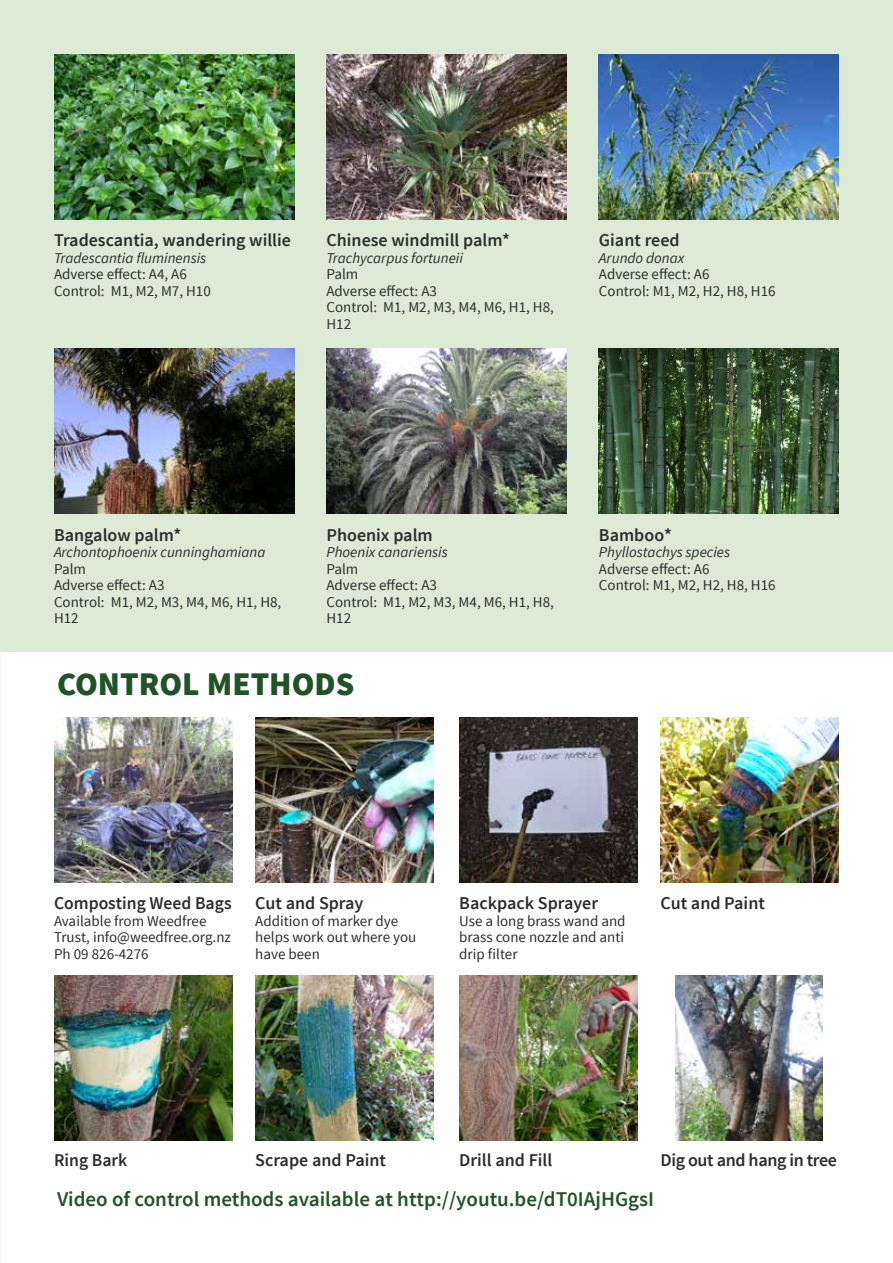
<style>
.page{position:relative;width:893px;height:1263px;background:#fff}
.page>*{position:absolute;margin:0;border:0;box-sizing:border-box;transform-origin:0 0}
.t1{font:900 33px "Source Sans Pro";color:#225327}
.t2{font:600 21px "Source Sans Pro";color:#225327}
.t3{font:600 18px "Source Sans Pro";color:#2d2d2c}
.t4{font:600 18px "Source Sans Pro";letter-spacing:-.02em;color:#2d2d2c}
.t5{font:15px/16.5px "Source Sans Pro";color:#2d2d2c}
.t6{font:italic 15px "Source Sans Pro";color:#2d2d2c}
</style>
<div class="page">
<div style="left:0;top:0;width:893px;height:651px;background:#ddebd6"></div>
<hr style="left:892px;top:430px;width:1px;height:426px;background:#6cb445">
<img style="left:459px;top:975px;width:179px;height:165px">
<img style="left:54px;top:54px;width:240px;height:165px">
<img style="left:54px;top:349px;width:240px;height:165px">
<img style="left:54px;top:717px;width:178px;height:165px">
<img style="left:54px;top:975px;width:178px;height:165px">
<img style="left:459px;top:717px;width:179px;height:165px">
<img style="left:255px;top:717px;width:179px;height:165px">
<img style="left:255px;top:975px;width:179px;height:165px">
<img style="left:660px;top:717px;width:179px;height:165px">
<img style="left:675px;top:975px;width:147px;height:165px">
<img style="left:326px;top:54px;width:240px;height:165px">
<img style="left:326px;top:349px;width:240px;height:165px">
<img style="left:599px;top:54px;width:240px;height:165px">
<img style="left:599px;top:349px;width:239px;height:165px">
<p class="t3" style="left:54px;top:229px;width:239px">Tradescantia, wandering willie</p>
<p class="t6" style="left:54px;top:248px;width:154px">Tradescantia fluminensis</p>
<p class="t5" style="left:54px;top:266px;width:158px">Adverse effect: A4, A6<br>Control: M1, M2, M7, H10</p>
<p class="t3" style="left:326px;top:229px;width:185px">Chinese windmill palm*</p>
<p class="t6" style="left:326px;top:248px;width:138px">Trachycarpus fortuneii</p>
<p class="t5" style="left:326px;top:266px;width:229px">Palm<br>Adverse effect: A3<br>Control: M1, M2, M3, M4, M6, H1, H8,<br>H12</p>
<p class="t3" style="left:599px;top:229px;width:82px">Giant reed</p>
<p class="t6" style="left:599px;top:248px;width:87px">Arundo donax</p>
<p class="t5" style="left:599px;top:266px;width:178px">Adverse effect: A6<br>Control: M1, M2, H2, H8, H16</p>
<p class="t3" style="left:54px;top:523px;width:129px">Bangalow palm*</p>
<p class="t6" style="left:54px;top:543px;width:213px">Archontophoenix cunninghamiana</p>
<p class="t5" style="left:54px;top:561px;width:229px">Palm<br>Adverse effect: A3<br>Control: M1, M2, M3, M4, M6, H1, H8,<br>H12</p>
<p class="t3" style="left:326px;top:523px;width:108px">Phoenix palm</p>
<p class="t6" style="left:326px;top:543px;width:123px">Phoenix canariensis</p>
<p class="t5" style="left:326px;top:561px;width:229px">Palm<br>Adverse effect: A3<br>Control: M1, M2, M3, M4, M6, H1, H8,<br>H12</p>
<h1 class="t1" style="left:57px;top:662px;width:299px">CONTROL METHODS</h1>
<p class="t3" style="left:599px;top:523px;width:75px">Bamboo*</p>
<p class="t6" style="left:599px;top:543px;width:133px">Phyllostachys species</p>
<p class="t5" style="left:599px;top:561px;width:178px">Adverse effect: A6<br>Control: M1, M2, H2, H8, H16</p>
<p class="t3" style="left:54px;top:892px;width:179px">Composting Weed Bags</p>
<p class="t5" style="left:54px;top:913px;width:178px">Available from Weedfree<br>Trust, info@weedfree.org.nz<br>Ph 09 826-4276</p>
<p class="t3" style="left:255px;top:892px;width:110px">Cut and Spray</p>
<p class="t5" style="left:255px;top:913px;width:163px">Addition of marker dye helps work out where you have been</p>
<p class="t3" style="left:459px;top:892px;width:140px">Backpack Sprayer</p>
<p class="t5" style="left:459px;top:913px;width:168px;text-align:justify">Use a long brass wand and brass cone nozzle and anti drip filter</p>
<p class="t3" style="left:660px;top:892px;width:106px">Cut and Paint</p>
<p class="t3" style="left:54px;top:1149px;width:75px">Ring Bark</p>
<p class="t3" style="left:255px;top:1149px;width:132px">Scrape and Paint</p>
<p class="t3" style="left:459px;top:1149px;width:95px">Drill and Fill</p>
<p class="t4" style="left:660px;top:1149px;width:178px">Dig out and hang in tree</p>
<h2 class="t2" style="left:57px;top:1186px;width:599px">Video of control methods available at http://youtu.be/dT0IAjHGgsI</h2>
</div>
